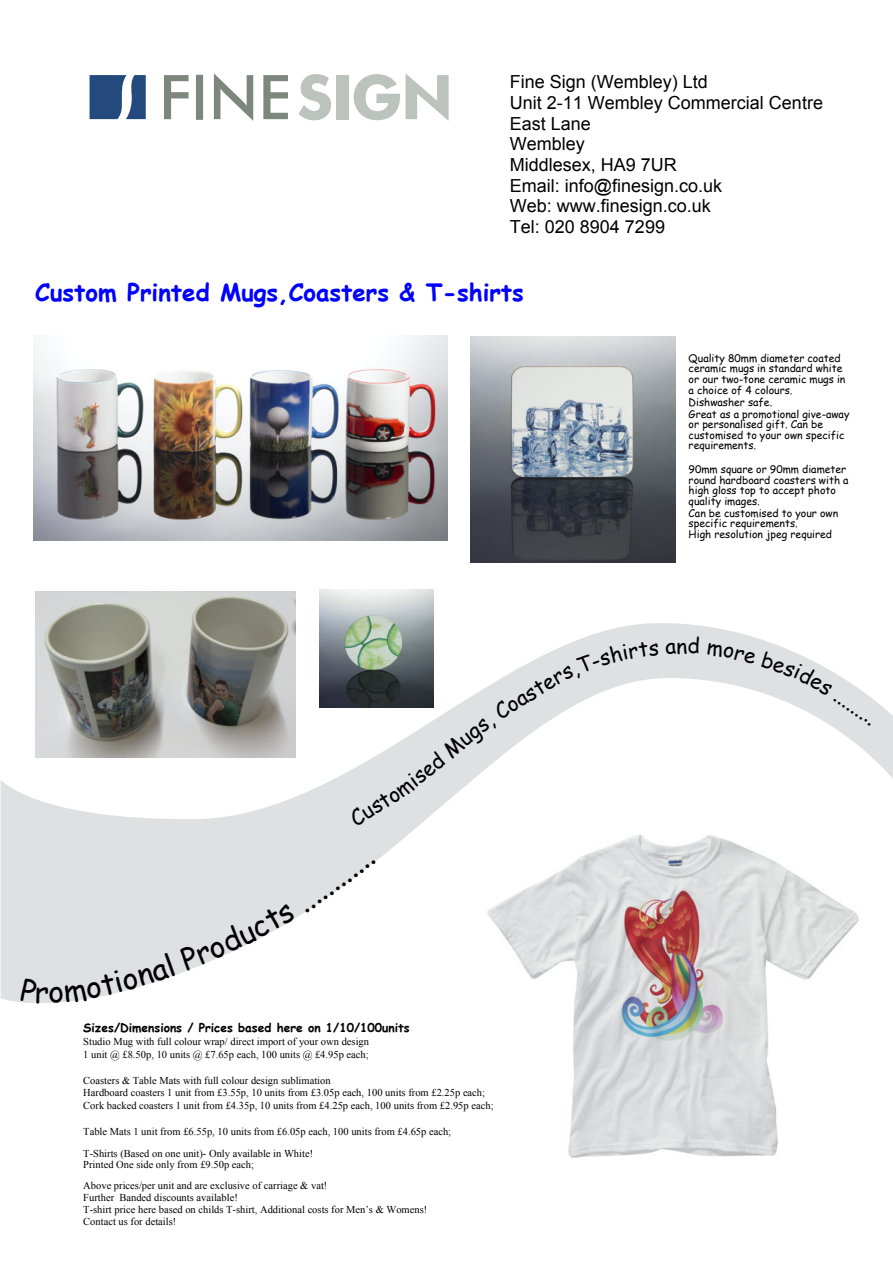
<style>
.page{position:relative;width:893px;height:1263px;background:#fff}
.page>*{position:absolute;margin:0;border:0;box-sizing:border-box;transform-origin:0 0}
.t1{font:700 24px "Comic Sans MS";color:#00f}
.t2{font:21px "Comic Sans MS";color:#000}
.t3{font:18px/20.7px "Arial";color:#000}
.t4{font:700 12px "Comic Sans MS";color:#000}
.t5{font:10.5px/12.9px "Times New Roman";color:#000}
.t6{font:10.5px/10.5px "Comic Sans MS";color:#000}
</style>
<div class="page">
<svg style="left:164px;top:75px;width:25px;height:44px"></svg>
<div style="left:196px;top:75px;width:7px;height:45px;background:#7e877e"></div>
<svg style="left:214px;top:73px;width:39px;height:48px"></svg>
<svg style="left:263px;top:75px;width:25px;height:44px"></svg>
<svg style="left:298px;top:74px;width:33px;height:46px"></svg>
<div style="left:336px;top:75px;width:12px;height:44px;background:#bcc2bc"></div>
<svg style="left:354px;top:74px;width:46px;height:46px"></svg>
<svg style="left:406px;top:74px;width:43px;height:47px"></svg>
<svg style="left:90px;top:75px;width:56px;height:44px;background:#486792"></svg>
<svg style="left:1px;top:619px;width:892px;height:383px"></svg>
<img style="left:470px;top:337px;width:205px;height:226px">
<img style="left:467px;top:794px;width:405px;height:364px">
<img style="left:33px;top:335px;width:415px;height:205px">
<img style="left:35px;top:592px;width:261px;height:166px">
<img style="left:319px;top:590px;width:114px;height:117px">
<svg style="left:21px;top:903px;width:275px;height:100px"></svg>
<svg style="left:305px;top:859px;width:71px;height:53px"></svg>
<svg style="left:348px;top:642px;width:311px;height:185px"></svg>
<svg style="left:666px;top:637px;width:33px;height:18px"></svg>
<svg style="left:707px;top:642px;width:126px;height:54px"></svg>
<h3 class="t3" style="left:510px;top:73px;width:315px">Fine Sign (Wembley) Ltd<br>Unit 2-11 Wembley Commercial Centre<br>East Lane<br>Wembley<br>Middlesex, HA9 7UR<br>Email: info@finesign.co.uk<br>Web: www.finesign.co.uk<br>Tel: 020 8904 7299</h3>
<h1 class="t1" style="left:35px;top:282px;width:490px">Custom Printed Mugs,Coasters &amp; T-shirts</h1>
<p class="t4" style="left:83px;top:1022px;width:328px">Sizes/Dimensions / Prices based here on 1/10/100units</p>
<p class="t5" style="left:83px;top:1036px;width:287px">Studio Mug with full colour wrap/ direct import of your own design<br>1 unit @ £8.50p, 10 units @ £7.65p each, 100 units @ £4.95p each;</p>
<p class="t5" style="left:83px;top:1075px;width:412px">Coasters &amp; Table Mats with full colour design sublimation<br>Hardboard coasters 1 unit from £3.55p, 10 units from £3.05p each, 100 units from £2.25p each;<br>Cork backed coasters 1 unit from £4.35p, 10 units from £4.25p each, 100 units from £2.95p each;</p>
<p class="t5" style="left:83px;top:1121px;width:369px;line-height:22.4px">Table Mats 1 unit from £6.55p, 10 units from £6.05p each, 100 units from £4.65p each;<br>T-Shirts (Based on one unit)- Only available in White!</p>
<p class="t5" style="left:83px;top:1155px;width:246px;line-height:21px">Printed One side only from £9.50p each;<br>Above prices/per unit and are exclusive of carriage &amp; vat!</p>
<p class="t5" style="left:83px;top:1192px;width:346px;line-height:12px">Further Banded discounts available!<br>T-shirt price here based on childs T-shirt, Additional costs for Men’s &amp; Womens!<br>Contact us for details!</p>
<p class="t6" style="left:689px;top:354px;width:158px">Quality 80mm diameter coated ceramic mugs in standard white or our two-tone ceramic mugs in a choice of 4 colours.</p>
<p class="t6" style="left:689px;top:397px;width:162px;line-height:12px">Dishwasher safe.<br>Great as a promotional give-away</p>
<p class="t6" style="left:689px;top:420px;width:157px">or personalised gift. Can be customised to your own specific requirements.</p>
<p class="t6" style="left:689px;top:465px;width:161px">90mm square or 90mm diameter round hardboard coasters with a high gloss top to accept photo quality images.</p>
<p class="t6" style="left:689px;top:509px;width:151px">Can be customised to your own specific requirements.<br>High resolution jpeg required</p>
<h2 class="t2" style="left:842px;top:685px;width:22px;rotate:34deg">....</h2>
<h2 class="t2" style="left:859px;top:697px;width:28px;rotate:35deg">.....</h2>
</div>
